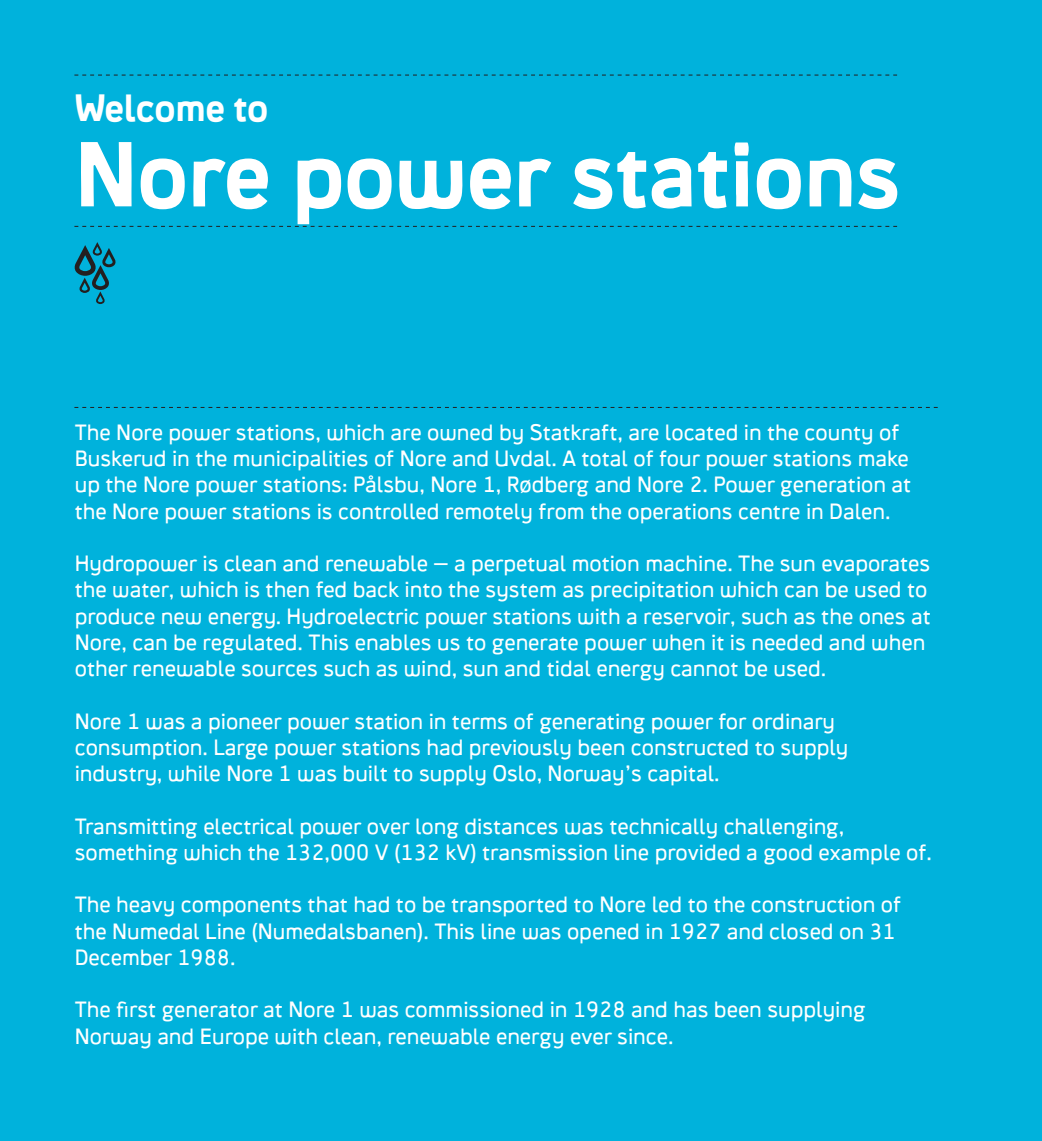
<style>
.page{position:relative;width:1042px;height:1141px;background:#00b2dc}
.page>*{position:absolute;margin:0;border:0;box-sizing:border-box;transform-origin:0 0}
.Brødtekst{font:700 89.08px "Statkraft Crank";letter-spacing:-.01em;color:#fff}
.Brødtekst-2{font:700 36.75px "Statkraft Crank";letter-spacing:-.01em;color:#fff}
.t1{font:300 21.88px/26.2px "Statkraft Crank";color:#fff}
</style>
<div class="page">
<svg style="left:74px;top:407px;width:864px;height:1px"></svg>
<svg style="left:74px;top:75px;width:823px;height:1px"></svg>
<svg style="left:74px;top:226px;width:823px;height:1px"></svg>
<svg style="left:75px;top:242px;width:41px;height:62px"></svg>
<p class="Brødtekst-2" style="left:75px;top:84px;width:195px">Welcome to</p>
<p class="Brødtekst" style="left:75px;top:118px;width:828px">Nore power stations</p>
<p class="t1" style="left:75px;top:419px;width:838px">The Nore power stations, which are owned by Statkraft, are located in the county of Buskerud in the municipalities of Nore and Uvdal. A total of four power stations make up the Nore power stations: Pålsbu, Nore 1, Rødberg and Nore 2. Power generation at the Nore power stations is controlled remotely from the operations centre in Dalen.</p>
<p class="t1" style="left:75px;top:550px;width:857px">Hydropower is clean and renewable – a perpetual motion machine. The sun evaporates the water, which is then fed back into the system as precipitation which can be used to produce new energy. Hydroelectric power stations with a reservoir, such as the ones at Nore, can be regulated. This enables us to generate power when it is needed and when other renewable sources such as wind, sun and tidal energy cannot be used.</p>
<p class="t1" style="left:75px;top:707px;width:775px">Nore 1 was a pioneer power station in terms of generating power for ordinary consumption. Large power stations had previously been constructed to supply industry, while Nore 1 was built to supply Oslo, Norway’s capital.</p>
<p class="t1" style="left:75px;top:812px;width:859px">Transmitting electrical power over long distances was technically challenging, something which the 132,000 V (132 kV) transmission line provided a good example of.</p>
<p class="t1" style="left:75px;top:891px;width:828px">The heavy components that had to be transported to Nore led to the construction of the Numedal Line (Numedalsbanen). This line was opened in 1927 and closed on 31<br>December 1988.</p>
<p class="t1" style="left:75px;top:996px;width:792px">The first generator at Nore 1 was commissioned in 1928 and has been supplying<br>Norway and Europe with clean, renewable energy ever since.</p>
</div>
